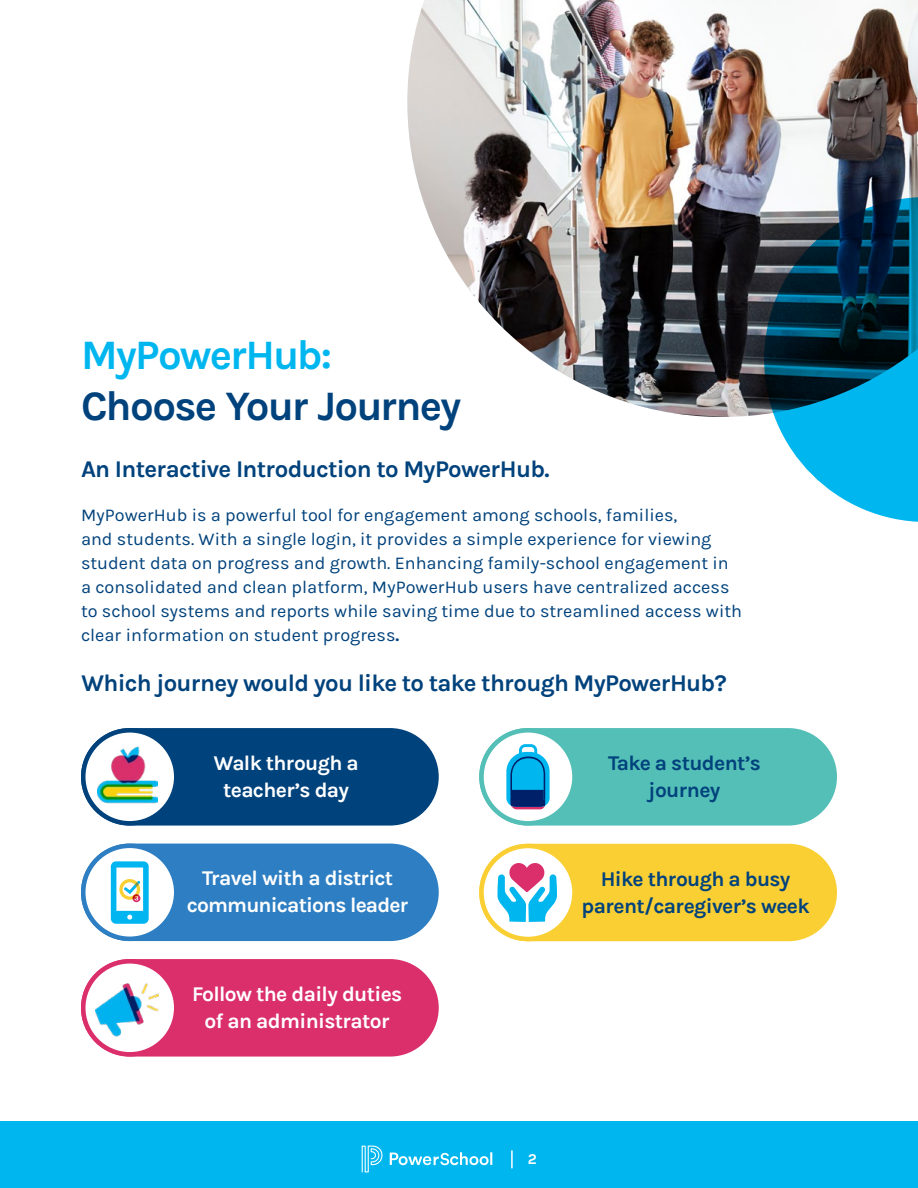
<style>
.page{position:relative;width:918px;height:1188px;background:#fff}
.page>*{position:absolute;margin:0;border:0;box-sizing:border-box;transform-origin:0 0}
.t1{font:700 42px "Karla";letter-spacing:-.045em;color:#00427c}
.t2{font:700 42px "Karla";letter-spacing:-.045em;color:#00b6ef}
.t3{font:700 24px "Karla";letter-spacing:-.03em;color:#00427c}
.t4{font:700 21px/27px "Karla";letter-spacing:-.03em;color:#fff;text-align:center}
.t5{font:700 21px/27px "Karla";letter-spacing:-.03em;color:#00427c;text-align:center}
.t6{font:18px/24px "Karla";color:#00427c}
.t7{font:700 15px "Karla";color:#fff}
.s1{font-weight:700}
</style>
<div class="page">
<div style="left:81px;top:728px;width:358px;height:98px;background:#00427c;border-radius:49px"></div>
<svg style="left:83px;top:730px;width:93px;height:93px;background:#d9e3eb"></svg>
<div style="left:81px;top:728px;width:97px;height:98px;border:4px solid #00427c;border-radius:50%"></div>
<img style="left:97px;top:744px;width:61px;height:61px">
<div style="left:81px;top:959px;width:358px;height:98px;background:#da2f6b;border-radius:49px"></div>
<svg style="left:83px;top:961px;width:93px;height:93px;background:#f8dee7"></svg>
<div style="left:81px;top:959px;width:97px;height:98px;border:4px solid #da2f6b;border-radius:50%"></div>
<img style="left:96px;top:978px;width:62px;height:63px">
<div style="left:479px;top:728px;width:358px;height:98px;background:#54bfb6;border-radius:49px"></div>
<svg style="left:481px;top:730px;width:93px;height:93px;background:#eaf6f5"></svg>
<div style="left:479px;top:728px;width:98px;height:98px;border:4px solid #54bfb6;border-radius:50%"></div>
<svg style="left:506px;top:744px;width:44px;height:65px;background:#359bcd"></svg>
<div style="left:479px;top:844px;width:358px;height:97px;background:#facf33;border-radius:49px"></div>
<svg style="left:481px;top:846px;width:93px;height:93px;background:#fef8e2"></svg>
<div style="left:479px;top:844px;width:98px;height:97px;border:4px solid #facf33;border-radius:50%"></div>
<svg style="left:497px;top:863px;width:60px;height:59px;background:#8fb8db"></svg>
<div style="left:81px;top:844px;width:358px;height:97px;background:#2d7ec2;border-radius:49px"></div>
<div style="left:83px;top:846px;width:93px;height:93px;background:#fff;border-radius:50%"></div>
<div style="left:81px;top:844px;width:97px;height:97px;border:4px solid #2d7ec2;border-radius:50%"></div>
<svg style="left:111px;top:861px;width:38px;height:63px"></svg>
<div style="left:0;top:1121px;width:918px;height:67px;background:#00b6ef"></div>
<img style="left:407px;top:0;width:511px;height:417px">
<svg style="left:764px;top:197px;width:154px;height:325px;background:#297490"></svg>
<svg style="left:362px;top:1146px;width:21px;height:26px"></svg>
<svg style="left:390px;top:1152px;width:102px;height:13px"></svg>
<svg style="left:511px;top:1150px;width:2px;height:18px"></svg>
<h1 class="t2" style="left:81px;top:331px;width:253px">MyPowerHub:</h1>
<h1 class="t1" style="left:81px;top:382px;width:382px">Choose Your Journey</h1>
<h2 class="t3" style="left:81px;top:455px;width:470px">An Interactive Introduction to MyPowerHub.</h2>
<p class="t6" style="left:81px;top:504px;width:663px">MyPowerHub is a powerful tool for engagement among schools, families,<br>and students. With a single login, it provides a simple experience for viewing student data on progress and growth. Enhancing family-school engagement in a consolidated and clean platform, MyPowerHub users have centralized access to school systems and reports while saving time due to streamlined access with clear information on student progress<span class="s1">.</span></p>
<h2 class="t3" style="left:81px;top:670px;width:648px">Which journey would you like to take through MyPowerHub?</h2>
<p class="t4" style="left:214px;top:749px;width:147px">Walk through a teacher’s day</p>
<p class="t4" style="left:187px;top:865px;width:223px">Travel with a district communications leader</p>
<p class="t4" style="left:192px;top:980px;width:212px">Follow the daily duties of an administrator</p>
<p class="t5" style="left:608px;top:749px;width:154px">Take a student’s journey</p>
<p class="t5" style="left:582px;top:865px;width:229px">Hike through a busy parent/caregiver’s week</p>
<p class="t7" style="left:528px;top:1150px;width:11px">2</p>
</div>
